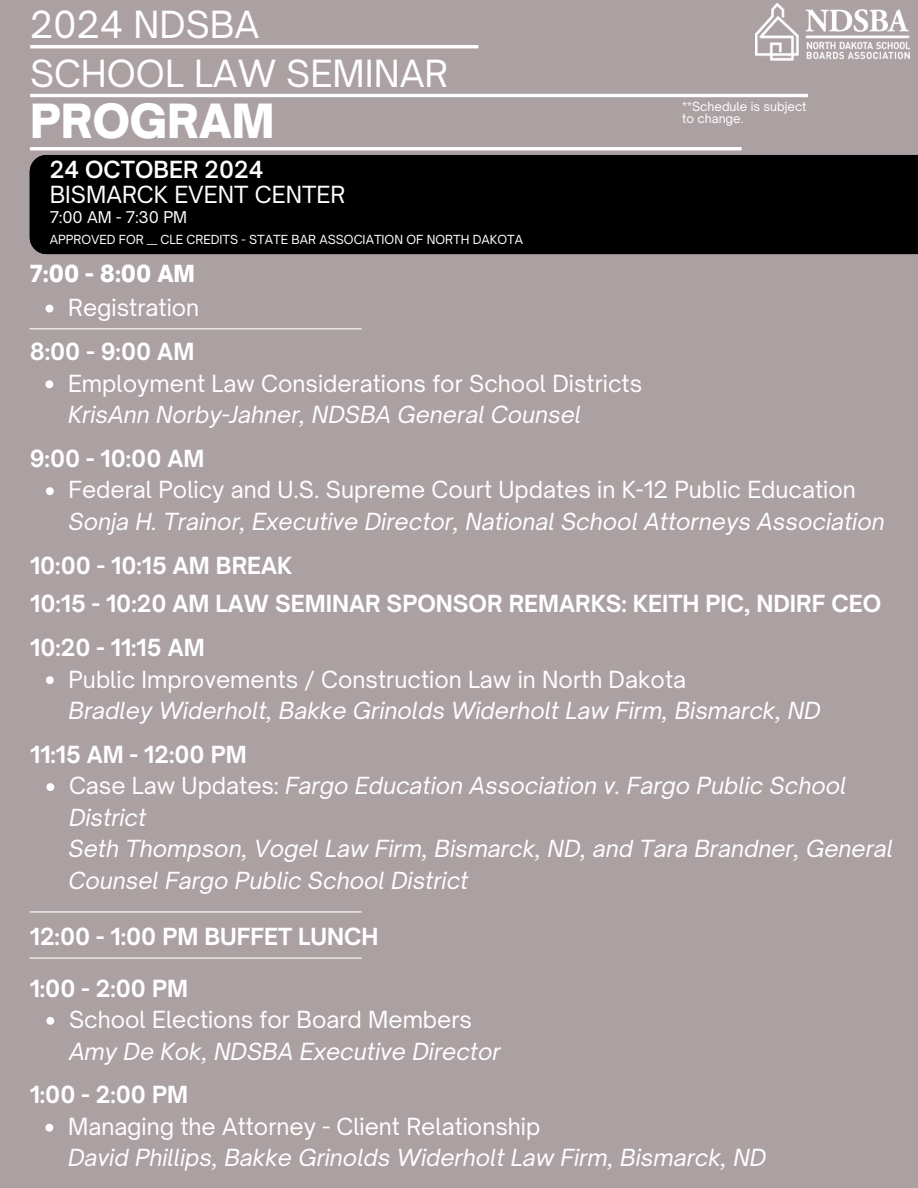
<style>
.page{position:relative;width:918px;height:1188px;background:#aca1a2}
.page>*{position:absolute;margin:0;border:0;box-sizing:border-box;transform-origin:0 0}
.t1{font:900 45.15px "Open Sauce One";color:#fff}
.t2{font:35.85px "Open Sauce One";color:#fff}
.t3{font:italic 22.5px/31.5px "Open Sauce One";color:#fff}
.t4{font:700 22.5px "Open Sauce One";color:#fff}
.t5{font:22.5px/31.5px "Open Sauce One";color:#fff}
.t6{font:600 22.5px "Open Sauce One";color:#fff}
.t7{font:900 22.5px "Open Sauce One";color:#fff}
.t8{font:15.45px "Open Sauce One";color:#fff}
.t9{font:12px "Open Sauce One";color:#fff}
.s1{font-style:italic}
.s2{font-style:normal}
</style>
<div class="page">
<hr style="left:30px;top:45px;width:448px;height:3px;background:#fff">
<hr style="left:30px;top:911px;width:332px;height:2px;background:#fff">
<hr style="left:30px;top:147px;width:712px;height:3px;background:#fff">
<div style="left:30px;top:155px;width:888px;height:99px;background:#000"></div>
<hr style="left:30px;top:94px;width:778px;height:3px;background:#fff">
<hr style="left:30px;top:328px;width:332px;height:1px;background:#fff">
<img style="left:755px;top:4px;width:156px;height:56px">
<svg style="left:46px;top:305px;width:7px;height:8px"></svg>
<svg style="left:45px;top:380px;width:8px;height:8px"></svg>
<svg style="left:45px;top:1124px;width:8px;height:8px"></svg>
<svg style="left:46px;top:676px;width:8px;height:8px"></svg>
<svg style="left:46px;top:783px;width:8px;height:8px"></svg>
<hr style="left:30px;top:958px;width:332px;height:1px;background:#fff">
<svg style="left:46px;top:1017px;width:8px;height:8px"></svg>
<svg style="left:46px;top:487px;width:8px;height:8px"></svg>
<h1 class="t2" style="left:30px;top:2px;width:231px">2024 NDSBA</h1>
<h2 class="t2" style="left:30px;top:51px;width:420px">SCHOOL LAW SEMINAR</h2>
<p class="t1" style="left:30px;top:93px;width:246px">PROGRAM</p>
<p class="t6" style="left:50px;top:156px;width:215px">24 OCTOBER 2024</p>
<p class="t8" style="left:50px;top:207px;width:139px">7:00 AM - 7:30 PM</p>
<p class="t5" style="left:50px;top:179px;width:297px">BISMARCK EVENT CENTER</p>
<p class="t9" style="left:50px;top:232px;width:475px">APPROVED FOR __ CLE CREDITS - STATE BAR ASSOCIATION OF NORTH DAKOTA</p>
<h3 class="t7" style="left:30px;top:260px;width:167px">7:00 - 8:00 AM</h3>
<p class="t5" style="left:68px;top:292px;width:133px">Registration</p>
<h4 class="t4" style="left:30px;top:338px;width:166px">8:00 - 9:00 AM</h4>
<h3 class="t5" style="left:68px;top:367px;width:576px">Employment Law Considerations for School Districts<br><span class="s1">KrisAnn Norby-Jahner, NDSBA General Counsel</span></h3>
<h3 class="t4" style="left:30px;top:444px;width:176px">9:00 - 10:00 AM</h3>
<h3 class="t9" style="left:682px;top:99px;width:126px">**Schedule is subject</h3>
<h3 class="t9" style="left:682px;top:111px;width:63px">to change.</h3>
<h3 class="t3" style="left:69px;top:474px;width:818px"><span class="s2">Federal Policy and U.S. Supreme Court Updates in K-12 Public Education<br></span>Sonja H. Trainor, Executive Director, National School Attorneys Association</h3>
<p class="t4" style="left:30px;top:551px;width:264px">10:00 - 10:15 AM BREAK</p>
<h5 class="t4" style="left:30px;top:590px;width:853px">10:15 - 10:20 AM LAW SEMINAR SPONSOR REMARKS: KEITH PIC, NDIRF CEO</h5>
<h3 class="t4" style="left:30px;top:634px;width:176px">10:20 - 11:15 AM</h3>
<p class="t3" style="left:69px;top:663px;width:754px"><span class="s2">Public Improvements / Construction Law in North Dakota<br></span>Bradley Widerholt, Bakke Grinolds Widerholt Law Firm, Bismarck, ND</p>
<p class="t4" style="left:30px;top:740px;width:218px">11:15 AM - 12:00 PM</p>
<h3 class="t3" style="left:69px;top:770px;width:779px"><span class="s2">Case Law Updates:</span> Fargo Education Association v. Fargo Public School<br>District</h3>
<p class="t3" style="left:69px;top:833px;width:826px">Seth Thompson, Vogel Law Firm, Bismarck, ND, and Tara Brandner, General<br>Counsel Fargo Public School District</p>
<h3 class="t4" style="left:30px;top:923px;width:350px">12:00 - 1:00 PM BUFFET LUNCH</h3>
<h3 class="t4" style="left:30px;top:974px;width:160px">1:00 - 2:00 PM</h3>
<h3 class="t3" style="left:69px;top:1004px;width:433px"><span class="s2">School Elections for Board Members<br></span>Amy De Kok, NDSBA Executive Director</h3>
<p class="t4" style="left:30px;top:1081px;width:160px">1:00 - 2:00 PM</p>
<p class="t3" style="left:68px;top:1111px;width:700px"><span class="s2">Managing the Attorney - Client Relationship<br></span>David Phillips, Bakke Grinolds Widerholt Law Firm, Bismarck, ND</p>
</div>
